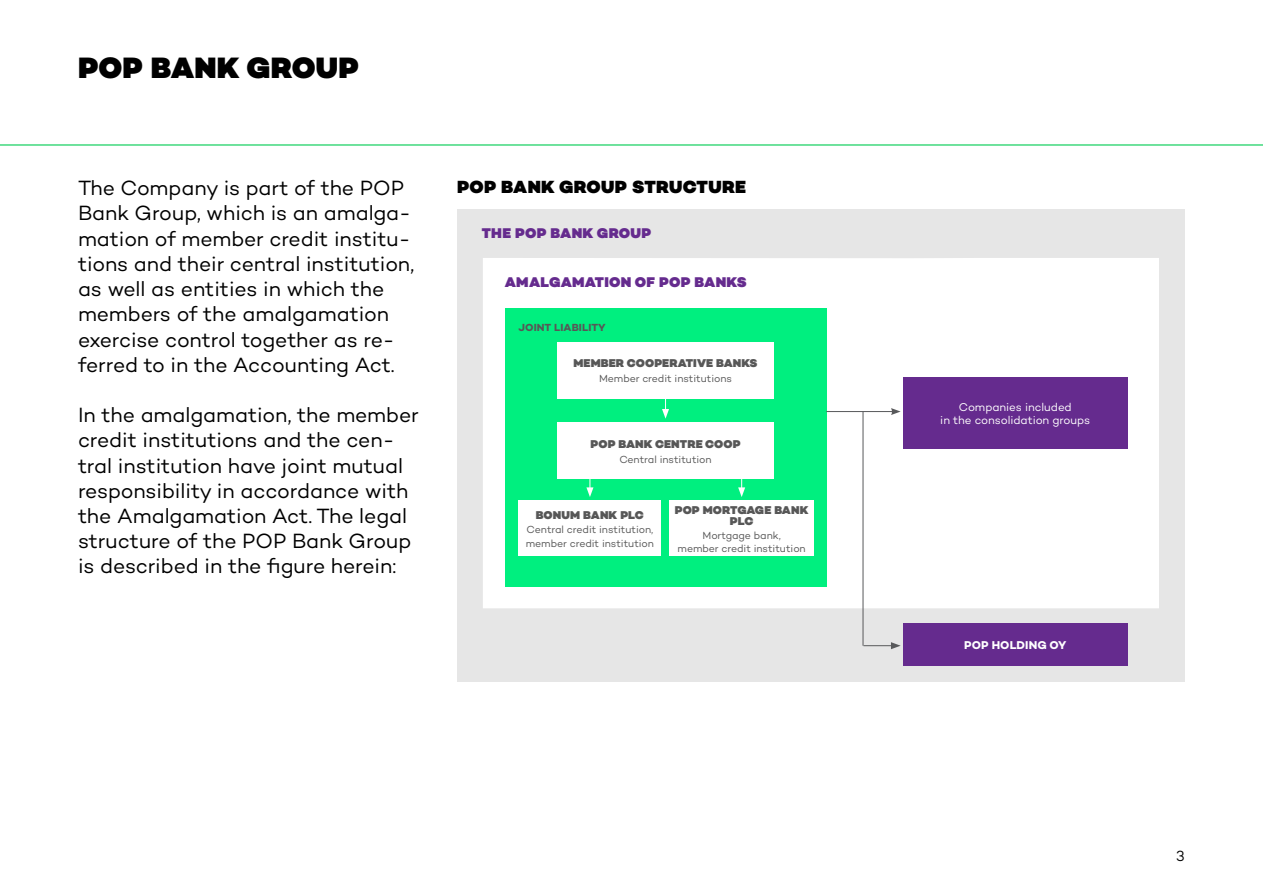
<style>
.page{position:relative;width:1263px;height:893px;background:#fff}
.page>*{position:absolute;margin:0;border:0;box-sizing:border-box;transform-origin:0 0}
.t1{font:900 30px "Campton";letter-spacing:.01em;color:#000}
.t2{font:21px/25.2px "Campton";letter-spacing:-.005em;color:#000}
.t3{font:900 17.85px "Campton";letter-spacing:.02em;color:#000}
.t4{font:15px "Campton";color:#000}
.t5{font:900 14.4px "Campton";letter-spacing:.02em;color:#652b8e}
.t6{font:900 11.55px/11.6px "Campton";letter-spacing:.01em;color:#575757;text-align:center}
.t7{font:11.55px/13.6px "Campton";letter-spacing:-.005em;color:#fff;text-align:center}
.t8{font:700 11.55px "Campton";letter-spacing:.01em;color:#fff}
.t9{font:10.5px/14.7px "Campton";letter-spacing:-.005em;color:#575757}
.t10{font:700 10.5px "Campton";letter-spacing:.01em;color:#575757}
</style>
<div class="page">
<hr style="left:0;top:144px;width:1263px;height:2px;background:#41d87e">
<div style="left:457px;top:210px;width:728px;height:472px;background:#e6e6e6"></div>
<div style="left:483px;top:258px;width:676px;height:350px;background:#fff"></div>
<div style="left:903px;top:377px;width:224px;height:72px;background:#652b8e"></div>
<div style="left:903px;top:623px;width:224px;height:43px;background:#652b8e"></div>
<div style="left:505px;top:308px;width:321px;height:279px;background:#00ef7f"></div>
<hr style="left:826px;top:411px;width:67px;height:1px;background:#58595b">
<svg style="left:891px;top:408px;width:10px;height:7px"></svg>
<hr style="left:863px;top:645px;width:30px;height:1px;background:#58595b">
<svg style="left:891px;top:642px;width:10px;height:7px"></svg>
<hr style="left:862px;top:412px;width:1px;height:234px;background:#58595b">
<div style="left:557px;top:342px;width:217px;height:57px;background:#fff"></div>
<div style="left:557px;top:422px;width:217px;height:57px;background:#fff"></div>
<div style="left:518px;top:501px;width:143px;height:55px;background:#fff"></div>
<svg style="left:586px;top:479px;width:7px;height:18px"></svg>
<svg style="left:662px;top:399px;width:7px;height:20px"></svg>
<div style="left:670px;top:501px;width:144px;height:55px;background:#fff"></div>
<svg style="left:738px;top:479px;width:7px;height:18px"></svg>
<h1 class="t1" style="left:78px;top:49px;width:282px">POP BANK GROUP</h1>
<p class="t2" style="left:78px;top:175px;width:338px">The Company is part of the POP<br>Bank Group, which is an amalga&shy;mation of member credit institu&shy;tions and their central institution, as well as entities in which the members of the amalgamation exercise control together as re&shy;ferred to in the Accounting Act.</p>
<p class="t2" style="left:78px;top:402px;width:342px">In the amalgamation, the member credit institutions and the cen&shy;tral institution have joint mutual responsibility in accordance with the Amalgamation Act. The legal structure of the POP Bank Group is described in the figure herein:</p>
<p class="t3" style="left:457px;top:175px;width:290px">POP BANK GROUP STRUCTURE</p>
<p class="t5" style="left:482px;top:224px;width:171px">THE POP BANK GROUP</p>
<p class="t5" style="left:505px;top:273px;width:243px">AMALGAMATION OF POP BANKS</p>
<p class="t10" style="left:518px;top:320px;width:89px">JOINT LIABILITY</p>
<p class="t6" style="left:573px;top:358px;width:186px">MEMBER COOPERATIVE BANKS</p>
<p class="t9" style="left:599px;top:371px;width:135px">Member credit institutions</p>
<p class="t6" style="left:590px;top:438px;width:152px">POP BANK CENTRE COOP</p>
<p class="t9" style="left:619px;top:451px;width:94px">Central institution</p>
<p class="t6" style="left:536px;top:509px;width:110px">BONUM BANK PLC</p>
<p class="t9" style="left:526px;top:521px;width:130px">Central credit institution, member credit institution</p>
<p class="t6" style="left:675px;top:504px;width:135px">POP MORTGAGE BANK<br>PLC</p>
<p class="t9" style="left:678px;top:528px;width:130px;line-height:13.6px;text-align:center">Mortgage bank,<br>member credit institution</p>
<p class="t7" style="left:940px;top:400px;width:152px">Companies included<br>in the consolidation groups</p>
<p class="t8" style="left:964px;top:637px;width:104px">POP HOLDING OY</p>
<p class="t4" style="left:1176px;top:847px;width:10px">3</p>
</div>
